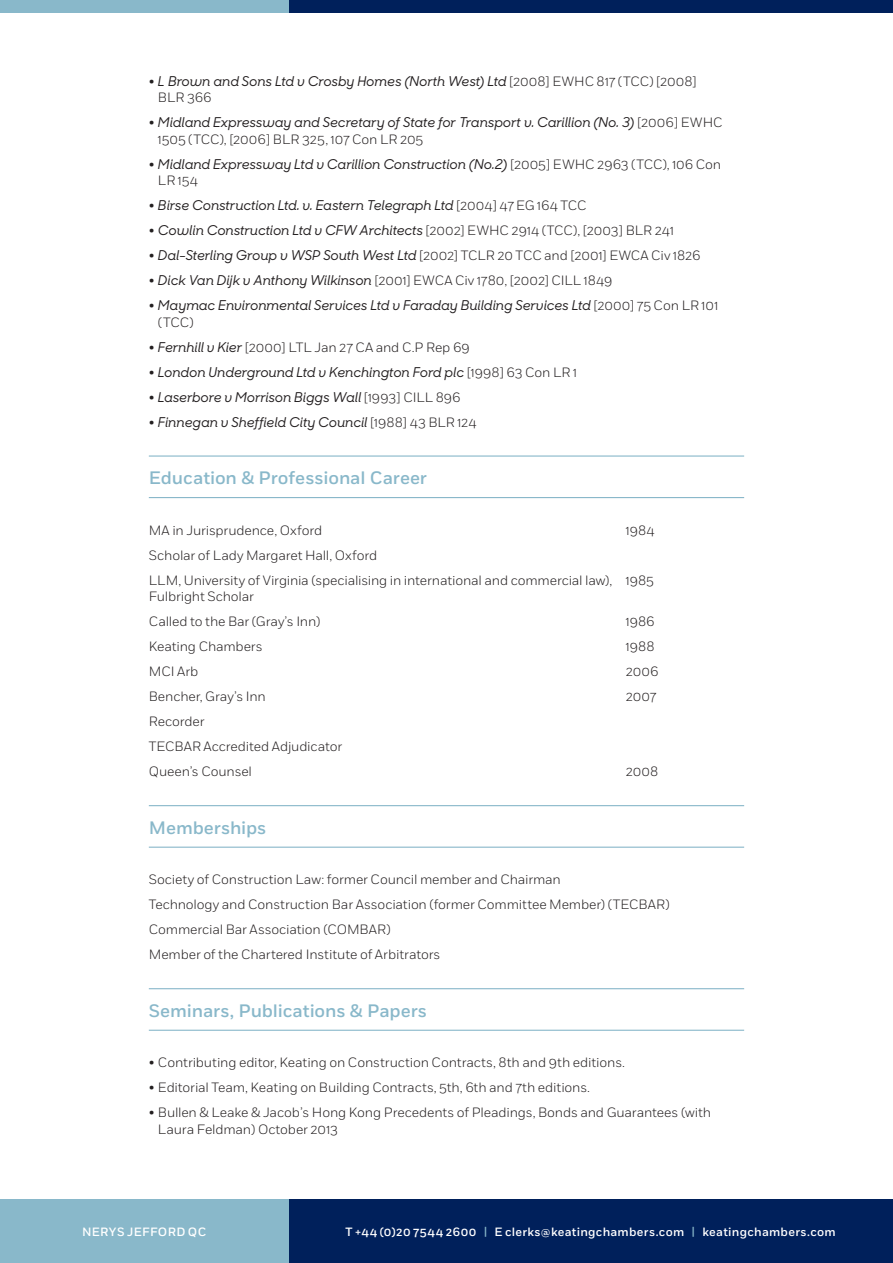
<style>
.page{position:relative;width:893px;height:1263px;background:#fff}
.page>*{position:absolute;margin:0;border:0;box-sizing:border-box;transform-origin:0 0}
.t1{font:500 18px "Fort";letter-spacing:-.005em;color:#89b8ca}
.t2{font:300 13.5px/16.5px "Fort";letter-spacing:-.01em;color:#231f20}
.t3{font:italic 500 13.5px/16.5px "Sharp Sans No 1";letter-spacing:-.005em;color:#231f20}
.t4{font:500 12px "Fort";letter-spacing:.025em;color:#fff}
.s1{font-family:"Fort";font-weight:300;font-style:normal}
.s2{font-family:"Sharp Sans No 1";font-weight:500;font-style:italic}
.s3{color:#89b8ca}
</style>
<div class="page">
<div style="left:288px;top:1199px;width:605px;height:64px;background:#00205b"></div>
<div style="left:0;top:1199px;width:288px;height:64px;background:#89b8ca"></div>
<div style="left:289px;top:0;width:604px;height:13px;background:#00205b"></div>
<div style="left:0;top:0;width:289px;height:13px;background:#89b8ca"></div>
<hr style="left:149px;top:455px;width:595px;height:2px;background:#89b8ca">
<hr style="left:149px;top:497px;width:595px;height:1px;background:#89b8ca">
<hr style="left:149px;top:805px;width:595px;height:1px;background:#89b8ca">
<hr style="left:149px;top:847px;width:595px;height:1px;background:#89b8ca">
<hr style="left:149px;top:988px;width:595px;height:1px;background:#89b8ca">
<hr style="left:149px;top:1030px;width:595px;height:1px;background:#89b8ca">
<p class="t3" style="left:158px;top:73px;width:540px;text-indent:-9px"><span class="s1">•</span> L Brown and Sons Ltd v Crosby Homes (North West) Ltd <span class="s1">[2008] EWHC 817 (TCC) [2008]<br>BLR 366</span></p>
<p class="t3" style="left:158px;top:114px;width:566px;text-indent:-9px"><span class="s1">•</span> Midland Expressway and Secretary of State for Transport v. Carillion (No. 3) <span class="s1">[2006] EWHC<br>1505 (TCC), [2006] BLR 325, 107 Con LR 205</span></p>
<p class="t3" style="left:158px;top:156px;width:565px;text-indent:-9px"><span class="s1">•</span> Midland Expressway Ltd v Carillion Construction (No.2) <span class="s1">[2005] EWHC 2963 (TCC), 106 Con<br>LR 154</span></p>
<p class="t3" style="left:149px;top:198px;width:439px"><span class="s1">•</span> Birse Construction Ltd. v. Eastern Telegraph Ltd <span class="s1">[2004] 47 EG 164 TCC</span></p>
<p class="t3" style="left:149px;top:223px;width:526px"><span class="s1">•</span> Cowlin Construction Ltd v CFW Architects <span class="s1">[2002] EWHC 2914 (TCC), [2003] BLR 241</span></p>
<p class="t2" style="left:149px;top:247px;width:553px">• <span class="s2">Dal-Sterling Group v WSP South West Ltd</span> [2002] TCLR 20 TCC and [2001] EWCA Civ 1826</p>
<p class="t2" style="left:149px;top:272px;width:465px">• <span class="s2">Dick Van Dijk v Anthony Wilkinson</span> [2001] EWCA Civ 1780, [2002] CILL 1849</p>
<p class="t3" style="left:158px;top:298px;width:562px;text-indent:-9px"><span class="s1">•</span> Maymac Environmental Services Ltd v Faraday Building Services Ltd <span class="s1">[2000] 75 Con LR 101 (TCC)</span></p>
<p class="t2" style="left:149px;top:339px;width:323px">• <span class="s2">Fernhill v Kier</span> [2000] LTL Jan 27 CA and C.P Rep 69</p>
<p class="t3" style="left:149px;top:364px;width:430px"><span class="s1">•</span> London Underground Ltd v Kenchington Ford plc <span class="s1">[1998] 63 Con LR 1</span></p>
<p class="t3" style="left:149px;top:389px;width:313px"><span class="s1">•</span> Laserbore v Morrison Biggs Wall <span class="s1">[1993] CILL 896</span></p>
<p class="t3" style="left:149px;top:414px;width:329px"><span class="s1">•</span> Finnegan v Sheffield City Council <span class="s1">[1988] 43 BLR 124</span></p>
<p class="t1" style="left:149px;top:467px;width:280px">Education &amp; Professional Career</p>
<p class="t2" style="left:149px;top:522px;width:175px">MA in Jurisprudence, Oxford</p>
<p class="t2" style="left:626px;top:522px;width:30px">1984</p>
<p class="t2" style="left:149px;top:547px;width:230px">Scholar of Lady Margaret Hall, Oxford</p>
<p class="t2" style="left:149px;top:572px;width:507px">LLM, University of Virginia (specialising in international and commercial law), 1985<br>Fulbright Scholar</p>
<p class="t2" style="left:149px;top:613px;width:173px">Called to the Bar (Gray’s Inn)</p>
<p class="t2" style="left:626px;top:613px;width:30px">1986</p>
<p class="t2" style="left:149px;top:638px;width:115px">Keating Chambers</p>
<p class="t2" style="left:626px;top:638px;width:30px">1988</p>
<p class="t2" style="left:149px;top:663px;width:51px">MCI Arb</p>
<p class="t2" style="left:626px;top:663px;width:34px">2006</p>
<p class="t2" style="left:149px;top:688px;width:118px">Bencher, Gray’s Inn</p>
<p class="t2" style="left:626px;top:688px;width:32px">2007</p>
<p class="t2" style="left:149px;top:713px;width:57px">Recorder</p>
<p class="t2" style="left:149px;top:738px;width:195px">TECBAR Accredited Adjudicator</p>
<p class="t2" style="left:149px;top:763px;width:105px">Queen’s Counsel</p>
<p class="t2" style="left:626px;top:763px;width:34px">2008</p>
<p class="t1" style="left:149px;top:817px;width:119px">Memberships</p>
<p class="t2" style="left:149px;top:871px;width:414px">Society of Construction Law: former Council member and Chairman</p>
<p class="t2" style="left:149px;top:896px;width:522px">Technology and Construction Bar Association (former Committee Member) (TECBAR)</p>
<p class="t2" style="left:149px;top:921px;width:243px">Commercial Bar Association (COMBAR)</p>
<p class="t2" style="left:149px;top:946px;width:293px">Member of the Chartered Institute of Arbitrators</p>
<p class="t1" style="left:149px;top:1000px;width:280px">Seminars, Publications &amp; Papers</p>
<p class="t2" style="left:149px;top:1054px;width:478px">• Contributing editor, Keating on Construction Contracts, 8th and 9th editions.</p>
<p class="t2" style="left:149px;top:1079px;width:443px">• Editorial Team, Keating on Building Contracts, 5th, 6th and 7th editions.</p>
<p class="t2" style="left:158px;top:1104px;width:555px;text-indent:-9px">• Bullen &amp; Leake &amp; Jacob’s Hong Kong Precedents of Pleadings, Bonds and Guarantees (with<br>Laura Feldman) October 2013</p>
<p class="t4" style="left:82px;top:1224px;width:126px">NERYS JEFFORD QC</p>
<p class="t4" style="left:345px;top:1224px;width:492px">T +44 (0)20 7544 2600 <span class="s3">|</span> E clerks@keatingchambers.com <span class="s3">|</span> keatingchambers.com</p>
</div>
